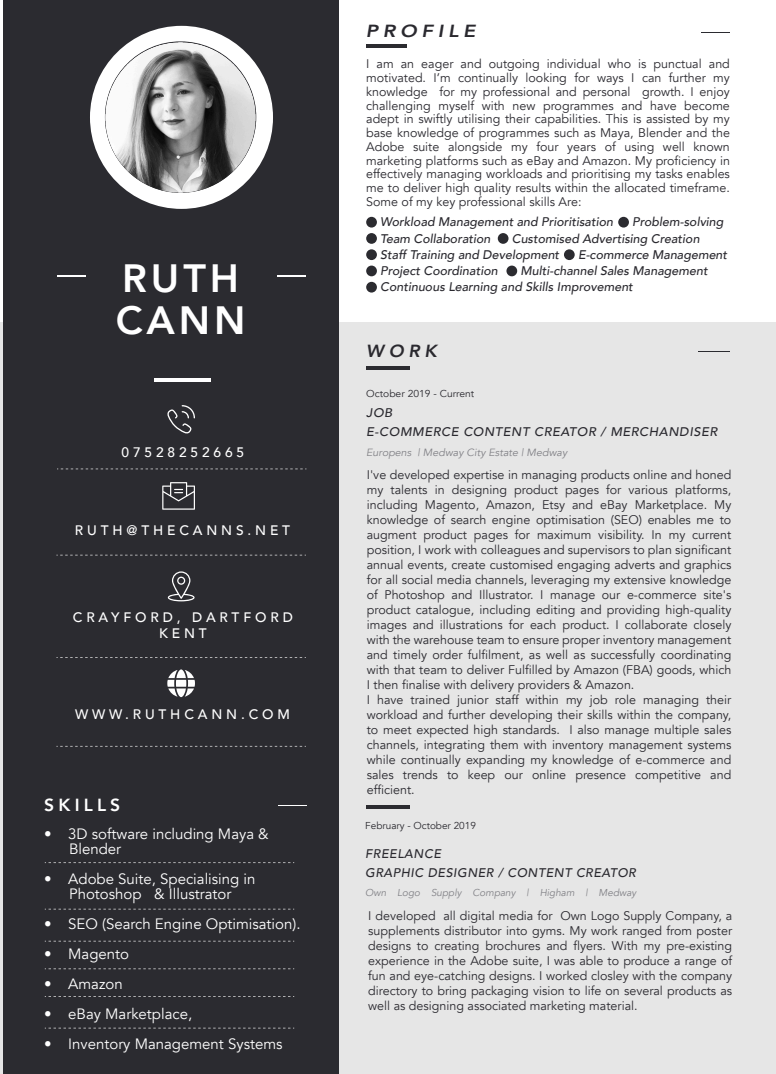
<style>
.page{position:relative;width:776px;height:1074px;background:#fff}
.page>*{position:absolute;margin:0;border:0;box-sizing:border-box;transform-origin:0 0}
.t1{font:800 39.38px "Avenir";letter-spacing:.1em;color:#fff}
.t2{font:italic 800 17.5px "Avenir";letter-spacing:.235em;color:#2a292f;scale:1.15 1}
.t3{font:800 17.5px "Avenir";letter-spacing:.24em;color:#fff}
.t4{font:italic 800 17.5px "Avenir";letter-spacing:.235em;color:#2a292f}
.t5{font:15px "Avenir";color:#fff}
.t6{font:500 13.75px "Avenir";letter-spacing:.28em;color:#fff}
.t7{font:12.5px "Avenir";color:#2a292f}
.t8{font:italic 500 12.5px "Avenir";color:#2a292f}
.t9{font:italic 500 12.5px "Avenir";letter-spacing:.04em;color:#2a292f}
.t10{font:italic 10.5px "Avenir";color:#828287}
.t11{font:10px "Avenir";color:#2a292f}
.t12{font:italic 10px "Avenir";color:#828287}
</style>
<div class="page">
<div style="left:0;top:322px;width:776px;height:751px;background:#e6e6e6"></div>
<div style="left:4px;top:0;width:335px;height:1074px;background:#2b2b30"></div>
<div style="left:90px;top:26px;width:183px;height:183px;background:#fff;border-radius:50%"></div>
<svg style="left:57px;top:275px;width:29px;height:1px"></svg>
<svg style="left:277px;top:275px;width:29px;height:1px"></svg>
<hr style="left:154px;top:378px;width:57px;height:3px;background:#fff">
<svg style="left:167px;top:405px;width:28px;height:29px"></svg>
<svg style="left:162px;top:482px;width:33px;height:28px"></svg>
<svg style="left:168px;top:571px;width:27px;height:30px"></svg>
<svg style="left:56px;top:555px;width:250px;height:1px"></svg>
<svg style="left:56px;top:657px;width:250px;height:1px"></svg>
<svg style="left:56px;top:746px;width:250px;height:1px"></svg>
<svg style="left:57px;top:469px;width:249px;height:1px"></svg>
<svg style="left:278px;top:805px;width:29px;height:1px"></svg>
<hr style="left:366px;top:45px;width:40px;height:3px;background:#2b2b30">
<svg style="left:701px;top:32px;width:29px;height:1px"></svg>
<hr style="left:366px;top:366px;width:44px;height:3px;background:#2b2b30">
<hr style="left:366px;top:805px;width:44px;height:3px;background:#2b2b30">
<hr style="left:699px;top:351px;width:31px;height:1px;background:#2b2b30">
<div style="left:366px;top:217px;width:11px;height:11px;background:#2b2b30;border-radius:50%"></div>
<div style="left:366px;top:282px;width:11px;height:10px;background:#2b2b30;border-radius:50%"></div>
<div style="left:366px;top:233px;width:11px;height:11px;background:#2b2b30;border-radius:50%"></div>
<div style="left:498px;top:233px;width:10px;height:11px;background:#2b2b30;border-radius:50%"></div>
<div style="left:564px;top:249px;width:11px;height:11px;background:#2b2b30;border-radius:50%"></div>
<div style="left:366px;top:266px;width:11px;height:10px;background:#2b2b30;border-radius:50%"></div>
<div style="left:618px;top:217px;width:11px;height:11px;background:#2b2b30;border-radius:50%"></div>
<div style="left:506px;top:266px;width:11px;height:10px;background:#2b2b30;border-radius:50%"></div>
<div style="left:366px;top:249px;width:11px;height:11px;background:#2b2b30;border-radius:50%"></div>
<img style="left:105px;top:42px;width:151px;height:151px">
<svg style="left:45px;top:862px;width:249px;height:1px"></svg>
<svg style="left:45px;top:909px;width:249px;height:1px"></svg>
<svg style="left:45px;top:941px;width:249px;height:1px"></svg>
<svg style="left:45px;top:968px;width:249px;height:1px"></svg>
<svg style="left:45px;top:996px;width:249px;height:1px"></svg>
<svg style="left:45px;top:1027px;width:249px;height:1px"></svg>
<svg style="left:167px;top:669px;width:28px;height:28px"></svg>
<p class="t1" style="left:122px;top:252px;width:118px">RUTH</p>
<p class="t1" style="left:116px;top:294px;width:131px">CANN</p>
<p class="t6" style="left:122px;top:443px;width:124px">07528252665</p>
<p class="t6" style="left:75px;top:521px;width:217px">RUTH@THECANNS.NET</p>
<p class="t6" style="left:73px;top:608px;width:222px">CRAYFORD, DARTFORD</p>
<p class="t6" style="left:159px;top:624px;width:49px">KENT</p>
<p class="t6" style="left:75px;top:705px;width:216px">WWW.RUTHCANN.COM</p>
<p class="t3" style="left:44px;top:793px;width:78px">SKILLS</p>
<p class="t5" style="left:44px;top:823px;width:226px">• 3D software including Maya &amp;</p>
<p class="t5" style="left:69px;top:838px;width:54px">Blender</p>
<p class="t5" style="left:44px;top:868px;width:213px">• Adobe Suite, Specialising in</p>
<p class="t5" style="left:69px;top:883px;width:164px">Photoshop &amp; Illustrator</p>
<p class="t5" style="left:44px;top:913px;width:258px">• SEO (Search Engine Optimisation).</p>
<p class="t5" style="left:44px;top:943px;width:87px">• Magento</p>
<p class="t5" style="left:44px;top:973px;width:80px">• Amazon</p>
<p class="t5" style="left:44px;top:1003px;width:150px">• eBay Marketplace,</p>
<p class="t5" style="left:44px;top:1033px;width:240px">• Inventory Management Systems</p>
<p class="t2" style="left:366px;top:19px;width:97px">PROFILE</p>
<p class="t7" style="left:366px;top:56px;width:365px">I am an eager and outgoing individual who is punctual and</p>
<p class="t7" style="left:366px;top:70px;width:365px">motivated. I’m continually looking for ways I can further my</p>
<p class="t7" style="left:366px;top:83px;width:365px">knowledge for my professional and personal growth. I enjoy</p>
<p class="t7" style="left:366px;top:97px;width:365px">challenging myself with new programmes and have become</p>
<p class="t7" style="left:366px;top:111px;width:365px">adept in swiftly utilising their capabilities. This is assisted by my</p>
<p class="t7" style="left:366px;top:125px;width:365px">base knowledge of programmes such as Maya, Blender and the</p>
<p class="t7" style="left:366px;top:138px;width:365px">Adobe suite alongside my four years of using well known</p>
<p class="t7" style="left:366px;top:152px;width:365px">marketing platforms such as eBay and Amazon. My proficiency in</p>
<p class="t7" style="left:366px;top:166px;width:365px">effectively managing workloads and prioritising my tasks enables</p>
<p class="t7" style="left:366px;top:180px;width:365px">me to deliver high quality results within the allocated timeframe.</p>
<p class="t7" style="left:366px;top:193px;width:217px">Some of my key professional skills Are:</p>
<p class="t8" style="left:380px;top:214px;width:234px">Workload Management and Prioritisation</p>
<p class="t8" style="left:632px;top:214px;width:93px">Problem-solving</p>
<p class="t8" style="left:521px;top:262px;width:189px">Multi-channel Sales Management</p>
<p class="t8" style="left:380px;top:230px;width:112px">Team Collaboration</p>
<p class="t8" style="left:512px;top:230px;width:189px">Customised Advertising Creation</p>
<p class="t8" style="left:578px;top:246px;width:151px">E-commerce Management</p>
<p class="t8" style="left:380px;top:262px;width:119px">Project Coordination</p>
<p class="t8" style="left:380px;top:246px;width:180px">Staff Training and Development</p>
<p class="t8" style="left:380px;top:279px;width:254px">Continuous Learning and Skills Improvement</p>
<p class="t4" style="left:366px;top:339px;width:72px">WORK</p>
<p class="t11" style="left:366px;top:387px;width:109px">October 2019 - Current</p>
<p class="t8" style="left:366px;top:404px;width:28px">JOB</p>
<p class="t9" style="left:366px;top:424px;width:353px">E-COMMERCE CONTENT CREATOR / MERCHANDISER</p>
<p class="t10" style="left:366px;top:445px;width:202px">Europens | Medway City Estate | Medway</p>
<p class="t7" style="left:367px;top:466px;width:366px">I've developed expertise in managing products online and honed</p>
<p class="t7" style="left:367px;top:481px;width:366px">my talents in designing product pages for various platforms,</p>
<p class="t7" style="left:367px;top:496px;width:366px">including Magento, Amazon, Etsy and eBay Marketplace. My</p>
<p class="t7" style="left:367px;top:511px;width:366px">knowledge of search engine optimisation (SEO) enables me to</p>
<p class="t7" style="left:367px;top:526px;width:366px">augment product pages for maximum visibility. In my current</p>
<p class="t7" style="left:367px;top:541px;width:366px">position, I work with colleagues and supervisors to plan significant</p>
<p class="t7" style="left:367px;top:556px;width:366px">annual events, create customised engaging adverts and graphics</p>
<p class="t7" style="left:367px;top:571px;width:366px">for all social media channels, leveraging my extensive knowledge</p>
<p class="t7" style="left:367px;top:586px;width:366px">of Photoshop and Illustrator. I manage our e-commerce site's</p>
<p class="t7" style="left:367px;top:601px;width:366px">product catalogue, including editing and providing high-quality</p>
<p class="t7" style="left:367px;top:616px;width:366px">images and illustrations for each product. I collaborate closely</p>
<p class="t7" style="left:367px;top:631px;width:366px">with the warehouse team to ensure proper inventory management</p>
<p class="t7" style="left:367px;top:646px;width:366px">and timely order fulfilment, as well as successfully coordinating</p>
<p class="t7" style="left:367px;top:661px;width:366px">with that team to deliver Fulfilled by Amazon (FBA) goods, which</p>
<p class="t7" style="left:367px;top:676px;width:269px">I then finalise with delivery providers &amp; Amazon.</p>
<p class="t7" style="left:367px;top:691px;width:366px">I have trained junior staff within my job role managing their</p>
<p class="t7" style="left:367px;top:706px;width:366px">workload and further developing their skills within the company,</p>
<p class="t7" style="left:367px;top:721px;width:366px">to meet expected high standards. I also manage multiple sales</p>
<p class="t7" style="left:367px;top:736px;width:366px">channels, integrating them with inventory management systems</p>
<p class="t7" style="left:367px;top:751px;width:366px">while continually expanding my knowledge of e-commerce and</p>
<p class="t7" style="left:367px;top:766px;width:366px">sales trends to keep our online presence competitive and</p>
<p class="t7" style="left:367px;top:781px;width:49px">efficient.</p>
<p class="t11" style="left:365px;top:818px;width:112px">February - October 2019</p>
<p class="t9" style="left:365px;top:845px;width:77px">FREELANCE</p>
<p class="t9" style="left:365px;top:864px;width:272px">GRAPHIC DESIGNER / CONTENT CREATOR</p>
<p class="t12" style="left:365px;top:885px;width:273px">Own Logo Supply Company | Higham | Medway</p>
<p class="t7" style="left:368px;top:907px;width:365px">I developed all digital media for Own Logo Supply Company, a</p>
<p class="t7" style="left:368px;top:922px;width:365px">supplements distributor into gyms. My work ranged from poster</p>
<p class="t7" style="left:368px;top:937px;width:365px">designs to creating brochures and flyers. With my pre-existing</p>
<p class="t7" style="left:368px;top:952px;width:365px">experience in the Adobe suite, I was able to produce a range of</p>
<p class="t7" style="left:368px;top:967px;width:365px">fun and eye-catching designs. I worked closley with the company</p>
<p class="t7" style="left:368px;top:982px;width:365px">directory to bring packaging vision to life on several products as</p>
<p class="t7" style="left:368px;top:997px;width:271px">well as designing associated marketing material.</p>
</div>
